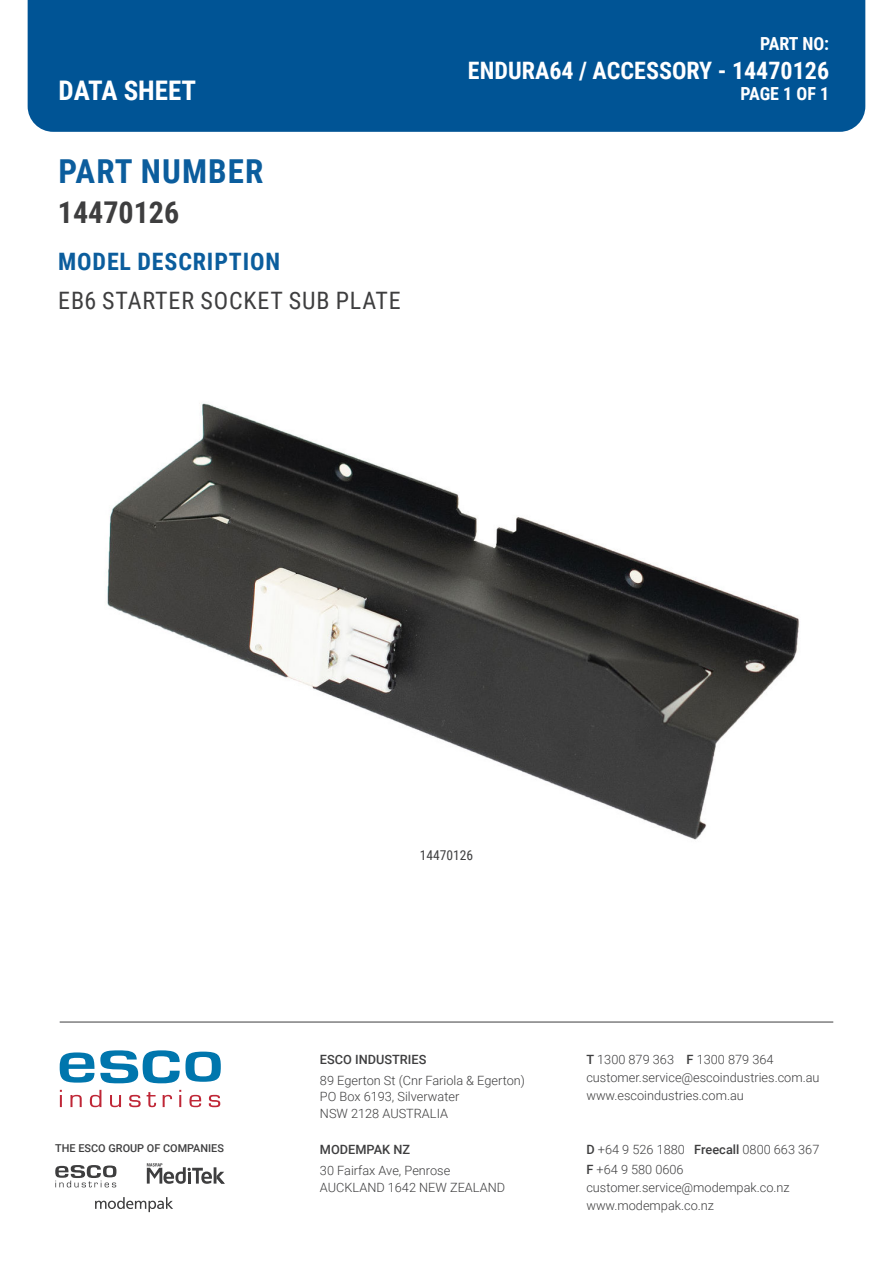
<style>
.page{position:relative;width:893px;height:1263px;background:#fff}
.page>*{position:absolute;margin:0;border:0;box-sizing:border-box;transform-origin:0 0}
.Header__Part_No{font:700 33px "Roboto Condensed";letter-spacing:.035em;color:#0b5d9d}
.Part_Number{font:700 30px "Roboto Condensed";color:#3e3e3f}
.t1{font:700 27px "Roboto Condensed";color:#fff}
.Masthead_Codes{font:700 24px "Roboto Condensed";color:#fff}
.Model_Description{font:24px "Roboto Condensed";letter-spacing:.035em;color:#3e3e3f}
.Header__Model_Des{font:700 24px "Roboto Condensed";letter-spacing:.035em;color:#0b5d9d}
.Masthead_Codes-2{font:700 18px "Roboto Condensed";color:#fff}
.Masthead_Codes_SML{font:700 18px "Roboto Condensed";letter-spacing:-.01em;color:#fff}
.IMAGE_DESC{font:13.5px "Roboto Condensed";color:#3e3e3f}
.t2{font:300 12.75px/16.5px "Roboto";color:#3e3e3f}
.t3{font:500 12.75px "Roboto";color:#3e3e3f}
.t4{font:500 10.95px "Roboto";color:#3e3e3f}
.s1{font-weight:500}
</style>
<div class="page">
<div style="left:28px;top:0;width:837px;height:132px;background:#005495"></div>
<svg style="left:60px;top:1052px;width:34px;height:30px"></svg>
<svg style="left:100px;top:1050px;width:121px;height:33px"></svg>
<svg style="left:60px;top:1090px;width:2px;height:17px"></svg>
<svg style="left:70px;top:1095px;width:12px;height:12px"></svg>
<svg style="left:90px;top:1090px;width:11px;height:17px"></svg>
<svg style="left:110px;top:1095px;width:11px;height:12px"></svg>
<svg style="left:129px;top:1095px;width:12px;height:12px"></svg>
<svg style="left:147px;top:1092px;width:9px;height:15px"></svg>
<svg style="left:163px;top:1095px;width:9px;height:12px"></svg>
<svg style="left:179px;top:1090px;width:2px;height:17px"></svg>
<svg style="left:189px;top:1095px;width:12px;height:12px"></svg>
<svg style="left:209px;top:1095px;width:11px;height:12px"></svg>
<svg style="left:55px;top:1165px;width:61px;height:22px"></svg>
<svg style="left:147px;top:1163px;width:78px;height:21px"></svg>
<svg style="left:95px;top:1197px;width:78px;height:15px"></svg>
<hr style="left:60px;top:1022px;width:773px;height:1px;background:#3e3e3f">
<img style="left:107px;top:403px;width:693px;height:437px">
<h3 class="t1" style="left:58px;top:72px;width:139px">DATA SHEET</h3>
<p class="Header__Part_No" style="left:58px;top:149px;width:207px">PART NUMBER</p>
<p class="Part_Number" style="left:58px;top:191px;width:123px">14470126</p>
<p class="Header__Model_Des" style="left:58px;top:245px;width:223px">MODEL DESCRIPTION</p>
<p class="Model_Description" style="left:58px;top:283px;width:344px">EB6 STARTER SOCKET SUB PLATE</p>
<p class="Masthead_Codes_SML" style="left:760px;top:31px;width:71px">PART NO:</p>
<p class="Masthead_Codes" style="left:468px;top:53px;width:363px">ENDURA64 / ACCESSORY - 14470126</p>
<p class="Masthead_Codes-2" style="left:740px;top:81px;width:90px">PAGE 1 OF 1</p>
<p class="IMAGE_DESC" style="left:420px;top:845px;width:55px">14470126</p>
<p class="t4" style="left:55px;top:1140px;width:170px">THE ESCO GROUP OF COMPANIES</p>
<p class="t3" style="left:320px;top:1050px;width:108px">ESCO INDUSTRIES</p>
<p class="t2" style="left:320px;top:1071px;width:207px">89 Egerton St (Cnr Fariola &amp; Egerton)<br>PO Box 6193, Silverwater<br>NSW 2128 AUSTRALIA</p>
<p class="t3" style="left:320px;top:1140px;width:92px">MODEMPAK NZ</p>
<p class="t2" style="left:320px;top:1162px;width:187px">30 Fairfax Ave, Penrose<br>AUCKLAND 1642 NEW ZEALAND</p>
<p class="t2" style="left:586px;top:1050px;width:235px;line-height:18px"><span class="s1">T</span> 1300 879 363 <span class="s1">F</span> 1300 879 364 customer.service@escoindustries.com.au www.escoindustries.com.au</p>
<p class="t2" style="left:586px;top:1139px;width:234px;line-height:19.5px"><span class="s1">D</span> +64 9 526 1880 <span class="s1">Freecall</span> 0800 663 367<br><span class="s1">F</span> +64 9 580 0606</p>
<p class="t2" style="left:586px;top:1177px;width:205px;line-height:18px">customer.service@modempak.co.nz www.modempak.co.nz</p>
</div>
